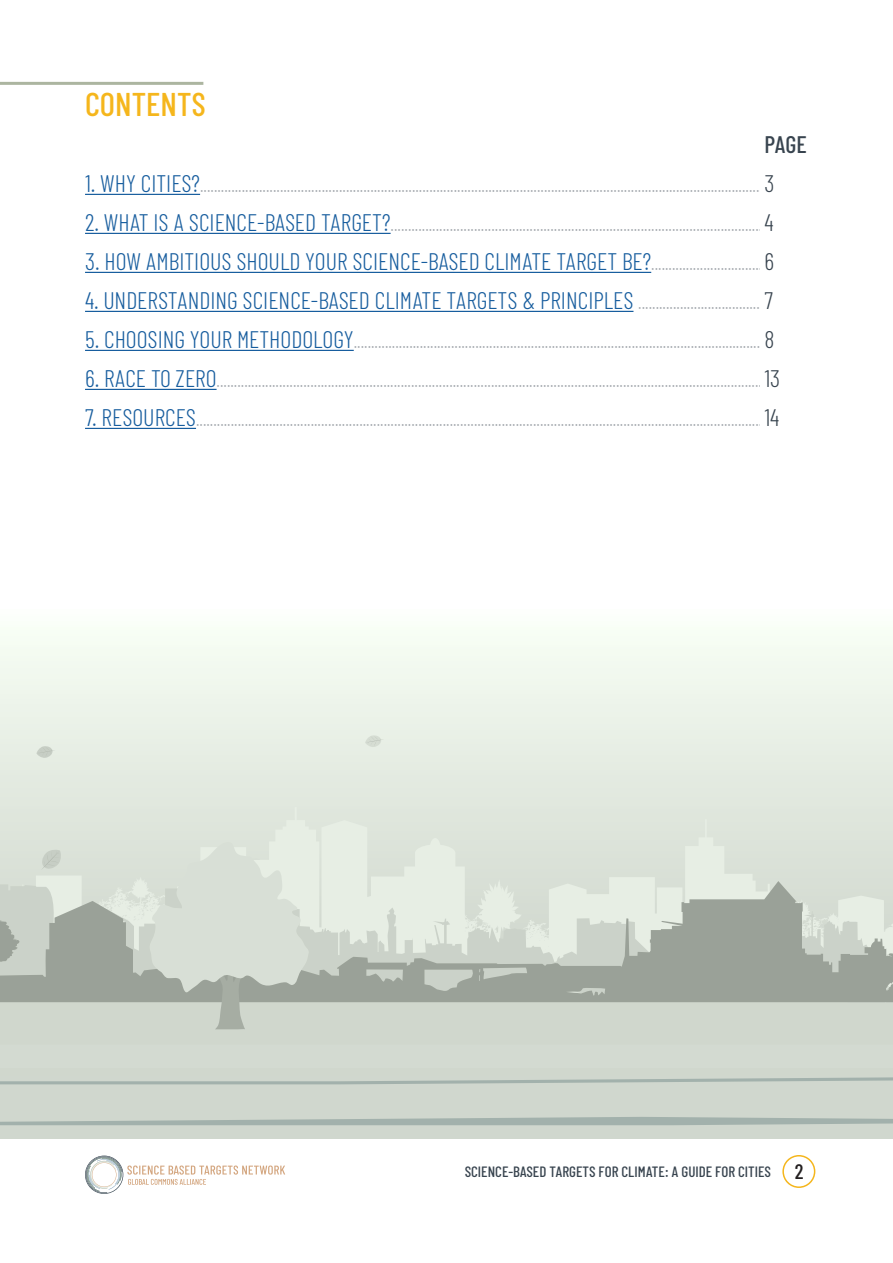
<style>
.page{position:relative;width:893px;height:1263px;background:#fff}
.page>*{position:absolute;margin:0;border:0;box-sizing:border-box;transform-origin:0 0}
.t1{font:500 33px "Barlow Condensed";color:#f5b61c}
.t2{font:300 24px "Barlow Condensed";color:#175d9e}
.t3{font:300 24px "Barlow Condensed";color:#38444f}
.t4{font:500 24px/39px "Barlow Condensed";color:#38444f}
.t5{font:500 21px "Barlow Condensed";color:#231f20}
.t6{font:300 18px "Barlow Condensed";color:#9ca1a7}
.t7{font:500 15px "Barlow Condensed";color:#38444f}
.s1{font-weight:300}
</style>
<div class="page">
<div style="left:0;top:1068px;width:893px;height:70px;background:#d0d7ce"></div>
<svg style="left:0;top:1077px;width:893px;height:8px"></svg>
<svg style="left:0;top:1117px;width:893px;height:8px"></svg>
<svg style="left:0;top:634px;width:893px;height:434px;background:#d8dfd6"></svg>
<svg style="left:85px;top:1155px;width:200px;height:39px"></svg>
<div style="left:782px;top:1155px;width:33px;height:33px;border:2px solid #f5b61c;border-radius:50%"></div>
<hr style="left:0;top:82px;width:203px;height:3px;background:#acb5a0">
<hr style="left:85px;top:194px;width:115px;height:1px;background:#175d9e">
<hr style="left:85px;top:233px;width:306px;height:1px;background:#175d9e">
<hr style="left:85px;top:272px;width:566px;height:1px;background:#175d9e">
<hr style="left:85px;top:311px;width:548px;height:1px;background:#175d9e">
<hr style="left:85px;top:350px;width:269px;height:1px;background:#175d9e">
<hr style="left:85px;top:389px;width:132px;height:1px;background:#175d9e">
<hr style="left:85px;top:428px;width:111px;height:1px;background:#175d9e">
<p class="t1" style="left:85px;top:83px;width:122px">CONTENTS</p>
<p class="t4" style="left:764px;top:124px;width:44px">PAGE<br><span class="s1">3</span></p>
<p class="t3" style="left:764px;top:207px;width:11px">4</p>
<p class="t3" style="left:764px;top:246px;width:11px">6</p>
<p class="t3" style="left:764px;top:285px;width:10px">7</p>
<p class="t3" style="left:764px;top:324px;width:12px">8</p>
<p class="t3" style="left:764px;top:363px;width:17px">13</p>
<p class="t3" style="left:764px;top:402px;width:16px">14</p>
<p class="t2" style="left:85px;top:168px;width:117px">1. WHY CITIES?</p>
<p class="t6" style="left:200px;top:174px;width:575px">.....................................................................................................................................................................</p>
<p class="t2" style="left:85px;top:207px;width:307px">2. WHAT IS A SCIENCE-BASED TARGET?</p>
<p class="t6" style="left:391px;top:213px;width:384px">..............................................................................................................</p>
<p class="t2" style="left:85px;top:246px;width:568px">3. HOW AMBITIOUS SHOULD YOUR SCIENCE-BASED CLIMATE TARGET BE?</p>
<p class="t6" style="left:638px;top:291px;width:140px">........................................</p>
<p class="t6" style="left:651px;top:252px;width:120px">..................................</p>
<p class="t2" style="left:85px;top:285px;width:550px">4. UNDERSTANDING SCIENCE-BASED CLIMATE TARGETS &amp; PRINCIPLES</p>
<p class="t6" style="left:354px;top:330px;width:418px">........................................................................................................................</p>
<p class="t2" style="left:85px;top:324px;width:270px">5. CHOOSING YOUR METHODOLOGY</p>
<p class="t6" style="left:217px;top:369px;width:547px">.............................................................................................................................................................</p>
<p class="t2" style="left:85px;top:363px;width:133px">6. RACE TO ZERO</p>
<p class="t6" style="left:196px;top:408px;width:575px">.....................................................................................................................................................................</p>
<p class="t2" style="left:85px;top:402px;width:112px">7. RESOURCES</p>
<p class="t7" style="left:465px;top:1162px;width:308px">SCIENCE-BASED TARGETS FOR CLIMATE A: GUIDE FOR CITIES</p>
<p class="t5" style="left:795px;top:1158px;width:10px">2</p>
</div>
